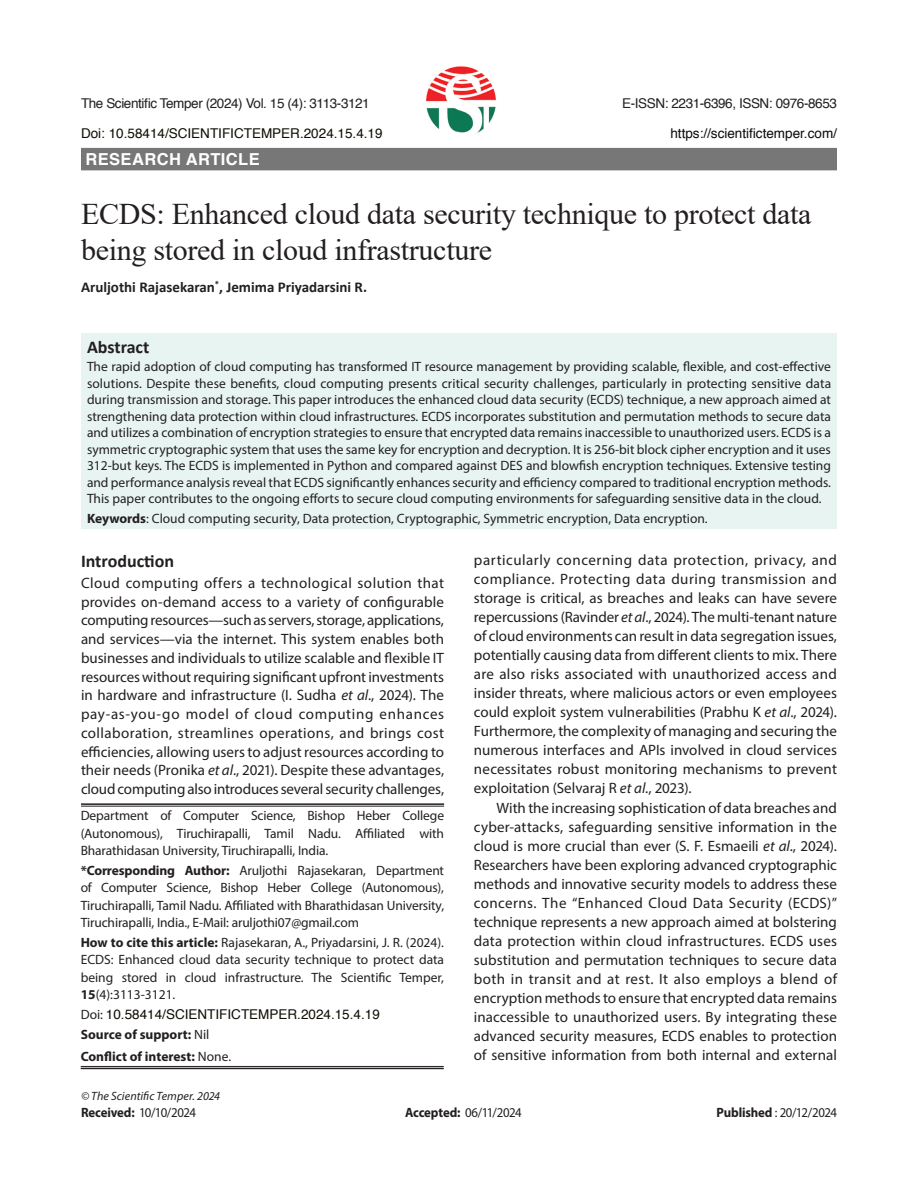
<style>
.page{position:relative;width:918px;height:1188px;background:#fff}
.page>*{position:absolute;margin:0;border:0;box-sizing:border-box;transform-origin:0 0}
.article_head{font:30px/36px "Times New Roman";letter-spacing:-.01em;color:#231f20}
.Sub-Head-1{font:700 18px "Calibri";color:#231f20}
.Subject{font:700 16.5px "Helvetica";letter-spacing:.025em;color:#fff}
.Body_flush{font:15px/19px "Myriad Pro";letter-spacing:-.005em;color:#231f20;text-align:justify}
.text{font:15px/19px "Myriad Pro";letter-spacing:.005em;color:#231f20;text-align:justify}
.author{font:700 15px "Calibri";color:#231f20}
.Abstract{font:13.5px/16.5px "Myriad Pro";color:#231f20;text-align:justify}
.affiliation{font:13.5px/17.2px "Myriad Pro";letter-spacing:-.01em;color:#231f20;text-align:justify}
.Running_Head{font:13.5px "Helvetica";letter-spacing:-.03em;color:#231f20}
.ref{font:13.5px "Myriad Pro";letter-spacing:-.04em;color:#231f20;scale:.95 1}
.affiliation-2{font:700 13.5px "Myriad Pro";color:#231f20}
.affiliation-3{font:13.5px "Helvetica";color:#100e02}
.Running_Head-2{font:13.5px "Helvetica";color:#100e02}
.Running_Head-3{font:13.5px "Helvetica";color:#0a0b0a}
.Bottom_1st_page{font:italic 12px "Myriad Pro";letter-spacing:.005em;color:#231f20}
.s1{font-weight:700}
.s2{font-style:italic}
.s3{font-family:"Myriad Pro";color:#231f20}
.s4{font-weight:400}
</style>
<div class="page">
<div style="left:81px;top:333px;width:756px;height:196px;background:#e8f4f2"></div>
<div style="left:81px;top:148px;width:756px;height:22px;background:#777"></div>
<hr style="left:81px;top:803px;width:363px;height:2px;background:#231f20">
<hr style="left:81px;top:806px;width:363px;height:1px;background:#231f20">
<hr style="left:81px;top:1066px;width:363px;height:1px;background:#231f20">
<hr style="left:81px;top:1068px;width:363px;height:1px;background:#231f20">
<img style="left:426px;top:66px;width:70px;height:68px">
<p class="Running_Head" style="left:81px;top:92px;width:290px">The Scientific Temper (2024) Vol. 15 (4): 3113-3121</p>
<p class="Running_Head" style="left:622px;top:92px;width:216px">E-ISSN: 2231-6396, ISSN: 0976-8653</p>
<p class="Running_Head-2" style="left:81px;top:122px;width:303px">Doi: 10.58414/SCIENTIFICTEMPER.2024.15.4.19</p>
<p class="Running_Head-3" style="left:670px;top:122px;width:168px">https://scientifictemper.com/</p>
<p class="Subject" style="left:86px;top:146px;width:176px">RESEARCH ARTICLE</p>
<p class="article_head" style="left:81px;top:195px;width:732px">ECDS: Enhanced cloud data security technique to protect data being stored in cloud infrastructure</p>
<p class="author" style="left:81px;top:276px;width:288px">Aruljothi Rajasekaran<sup>*</sup>, Jemima Priyadarsini R.</p>
<p class="Sub-Head-1" style="left:87px;top:334px;width:64px">Abstract</p>
<p class="Abstract" style="left:87px;top:358px;width:746px">The rapid adoption of cloud computing has transformed IT resource management by providing scalable, flexible, and cost-effective solutions. Despite these benefits, cloud computing presents critical security challenges, particularly in protecting sensitive data during transmission and storage. This paper introduces the enhanced cloud data security (ECDS) technique, a new approach aimed at strengthening data protection within cloud infrastructures. ECDS incorporates substitution and permutation methods to secure data and utilizes a combination of encryption strategies to ensure that encrypted data remains inaccessible to unauthorized users. ECDS is a symmetric cryptographic system that uses the same key for encryption and decryption. It is 256-bit block cipher encryption and it uses 312-but keys. The ECDS is implemented in Python and compared against DES and blowfish encryption techniques. Extensive testing and performance analysis reveal that ECDS significantly enhances security and efficiency compared to traditional encryption methods.<br>This paper contributes to the ongoing efforts to secure cloud computing environments for safeguarding sensitive data in the cloud.</p>
<p class="Abstract" style="left:87px;top:510px;width:622px"><span class="s1">Keywords</span>: Cloud computing security, Data protection, Cryptographic, Symmetric encryption, Data encryption.</p>
<p class="Sub-Head-1" style="left:81px;top:548px;width:95px">Introduction</p>
<p class="Body_flush" style="left:81px;top:573px;width:365px">Cloud computing offers a technological solution that provides on-demand access to a variety of configurable computing resources—such as servers, storage, applications, and services—via the internet. This system enables both businesses and individuals to utilize scalable and flexible IT resources without requiring significant upfront investments in hardware and infrastructure (I. Sudha <span class="s2">et al</span>., 2024). The pay-as-you-go model of cloud computing enhances collaboration, streamlines operations, and brings cost efficiencies, allowing users to adjust resources according to their needs (Pronika <span class="s2">et al</span>., 2021). Despite these advantages, cloud computing also introduces several security challenges,</p>
<p class="affiliation" style="left:81px;top:807px;width:365px">Department of Computer Science, Bishop Heber College (Autonomous), Tiruchirapalli, Tamil Nadu. Affiliated with Bharathidasan University, Tiruchirapalli, India.</p>
<p class="affiliation" style="left:81px;top:862px;width:365px"><span class="s1">*Corresponding Author:</span> Aruljothi Rajasekaran, Department of Computer Science, Bishop Heber College (Autonomous), Tiruchirapalli, Tamil Nadu. Affiliated with Bharathidasan University, Tiruchirapalli, India., E-Mail: aruljothi07@gmail.com</p>
<p class="affiliation" style="left:81px;top:934px;width:365px"><span class="s1">How to cite this article:</span> Rajasekaran, A., Priyadarsini, J. R. (2024).<br>ECDS: Enhanced cloud data security technique to protect data being stored in cloud infrastructure. The Scientific Temper, <span class="s1">15</span>(4):3113-3121.</p>
<p class="affiliation-3" style="left:81px;top:1004px;width:301px"><span class="s3">Doi:</span> 10.58414/SCIENTIFICTEMPER.2024.15.4.19</p>
<p class="affiliation-2" style="left:81px;top:1026px;width:130px">Source of support: <span class="s4">Nil</span></p>
<p class="affiliation-2" style="left:81px;top:1048px;width:152px">Conflict of interest: <span class="s4">None.</span></p>
<p class="Body_flush" style="left:474px;top:550px;width:365px">particularly concerning data protection, privacy, and compliance. Protecting data during transmission and storage is critical, as breaches and leaks can have severe repercussions (Ravinder <span class="s2">et al</span>., 2024). The multi-tenant nature of cloud environments can result in data segregation issues, potentially causing data from different clients to mix. There are also risks associated with unauthorized access and insider threats, where malicious actors or even employees could exploit system vulnerabilities (Prabhu K <span class="s2">et al</span>., 2024).<br>Furthermore, the complexity of managing and securing the numerous interfaces and APIs involved in cloud services necessitates robust monitoring mechanisms to prevent exploitation (Selvaraj R <span class="s2">et al</span>., 2023).</p>
<p class="text" style="left:474px;top:798px;width:365px;text-indent:22px">With the increasing sophistication of data breaches and cyber-attacks, safeguarding sensitive information in the cloud is more crucial than ever (S. F. Esmaeili <span class="s2">et al</span>., 2024).<br>Researchers have been exploring advanced cryptographic methods and innovative security models to address these concerns. The “Enhanced Cloud Data Security (ECDS)” technique represents a new approach aimed at bolstering data protection within cloud infrastructures. ECDS uses substitution and permutation techniques to secure data both in transit and at rest. It also employs a blend of encryption methods to ensure that encrypted data remains inaccessible to unauthorized users. By integrating these advanced security measures, ECDS enables to protection of sensitive information from both internal and external</p>
<p class="Bottom_1st_page" style="left:81px;top:1089px;width:141px">© The Scientific Temper. 2024</p>
<p class="ref" style="left:81px;top:1104px;width:123px"><span class="s1">Received:</span> 10/10/2024</p>
<p class="ref" style="left:405px;top:1104px;width:124px"><span class="s1">Accepted:</span> 06/11/2024</p>
<p class="ref" style="left:717px;top:1104px;width:128px"><span class="s1">Published</span> : 20/12/2024</p>
</div>
